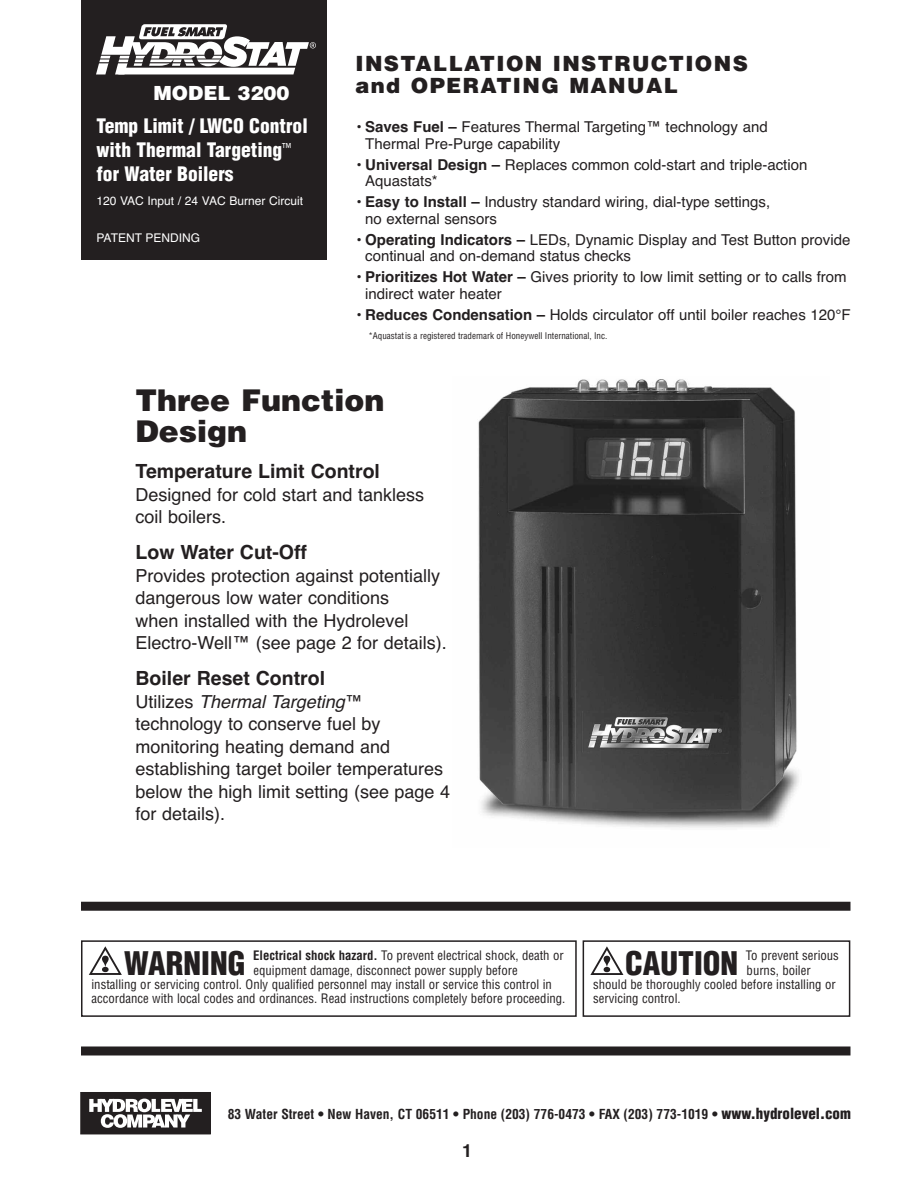
<style>
.page{position:relative;width:918px;height:1188px;background:#fff}
.page>*{position:absolute;margin:0;border:0;box-sizing:border-box;transform-origin:0 0}
.t1{font:900 condensed 31.65px "Helvetica";color:#231f20}
.t2{font:900 30px/31.5px "Helvetica";color:#231f20}
.t3{font:900 21px/22.5px "Helvetica";letter-spacing:.065em;color:#231f20}
.t4{font:900 condensed 19.5px/24px "Helvetica";color:#fff}
.t5{font:700 19.5px "Helvetica";color:#231f20}
.t6{font:900 19.5px "Helvetica";color:#fff}
.t7{font:18px/22.5px "Helvetica";color:#231f20}
.t8{font:700 18px "Helvetica";color:#231f20}
.t9{font:15px/16.5px "Helvetica";color:#231f20}
.t10{font:700 condensed 13.5px "Helvetica";color:#231f20}
.t11{font:condensed 12.75px "Helvetica";color:#231f20}
.t12{font:12px "Helvetica";color:#fff}
.t13{font:condensed 9px "Helvetica";color:#231f20}
.s1{font-weight:700}
.s2{font-weight:700;font-stretch:normal;font-size:24px;color:#fff}
.s3{font-style:italic}
.s4{font-weight:900;font-size:15px}
</style>
<div class="page">
<div style="left:81px;top:1092px;width:129px;height:42px;background:#231f20"></div>
<div style="left:80px;top:1092px;width:131px;height:42px;border:1px solid #231f20"></div>
<svg style="left:89px;top:1099px;width:113px;height:29px"></svg>
<div style="left:81px;top:1046px;width:769px;height:9px;background:#231f20"></div>
<div style="left:81px;top:0;width:246px;height:260px;background:#231f20"></div>
<svg style="left:96px;top:24px;width:220px;height:50px"></svg>
<div style="left:81px;top:940px;width:496px;height:77px;border:2px solid #231f20"></div>
<svg style="left:89px;top:946px;width:33px;height:29px"></svg>
<div style="left:583px;top:940px;width:267px;height:77px;border:2px solid #231f20"></div>
<svg style="left:590px;top:946px;width:34px;height:29px"></svg>
<div style="left:81px;top:902px;width:769px;height:9px;background:#231f20"></div>
<img style="left:478px;top:379px;width:321px;height:449px">
<h3 class="t6" style="left:154px;top:82px;width:138px">MODEL 3200</h3>
<h3 class="t4" style="left:96px;top:114px;width:213px">Temp Limit / LWCO Control with Thermal Targeting<sup>™ </sup>for Water Boilers</h3>
<p class="t12" style="left:96px;top:194px;width:208px">120 VAC Input / 24 VAC Burner Circuit</p>
<p class="t12" style="left:96px;top:231px;width:105px">PATENT PENDING</p>
<h3 class="t3" style="left:356px;top:52px;width:394px">INSTALLATION INSTRUCTIONS and OPERATING MANUAL</h3>
<p class="t9" style="left:365px;top:119px;width:404px;text-indent:-10px"><span class="s1">• Saves Fuel –</span> Features Thermal Targeting™ technology and<br>Thermal Pre-Purge capability</p>
<p class="t9" style="left:365px;top:156px;width:444px;text-indent:-10px"><span class="s1">• Universal Design –</span> Replaces common cold-start and triple-action<br>Aquastats*</p>
<p class="t9" style="left:365px;top:194px;width:407px;text-indent:-10px"><span class="s1">• Easy to Install –</span> Industry standard wiring, dial-type settings, no external sensors</p>
<p class="t9" style="left:365px;top:231px;width:487px;text-indent:-10px"><span class="s1">• Operating Indicators –</span> LEDs, Dynamic Display and Test Button provide continual and on-demand status checks</p>
<p class="t9" style="left:365px;top:269px;width:483px;text-indent:-10px"><span class="s1">• Prioritizes Hot Water –</span> Gives priority to low limit setting or to calls from indirect water heater</p>
<p class="t9" style="left:355px;top:306px;width:497px"><span class="s1">• Reduces Condensation –</span> Holds circulator off until boiler reaches 120°F</p>
<p class="t13" style="left:356px;top:331px;width:253px"><span class="s2">•</span> *Aquastatis a registered trademark of Honeywell International, Inc.</p>
<h2 class="t2" style="left:136px;top:385px;width:250px">Three Function<br>Design</h2>
<h3 class="t5" style="left:136px;top:460px;width:246px">Temperature Limit Control</h3>
<p class="t7" style="left:136px;top:483px;width:290px">Designed for cold start and tankless coil boilers.</p>
<h3 class="t5" style="left:136px;top:541px;width:173px">Low Water Cut-Off</h3>
<p class="t7" style="left:136px;top:564px;width:313px">Provides protection against potentially dangerous low water conditions<br>when installed with the Hydrolevel Electro-Well™ (see page 2 for details).</p>
<h3 class="t5" style="left:136px;top:667px;width:191px">Boiler Reset Control</h3>
<p class="t7" style="left:136px;top:690px;width:316px">U t i l i z e s <span class="s3">Thermal Targeting</span>™ technology to conserve fuel by monitoring heating demand and establishing target boiler temperatures below the high limit setting (see page 4 for details).</p>
<h1 class="t1" style="left:124px;top:945px;width:123px">WARNING</h1>
<p class="t11" style="left:253px;top:949px;width:312px"><span class="s1">Electrical shock hazard.</span> To prevent electrical shock, death or</p>
<p class="t11" style="left:253px;top:963px;width:266px">equipment damage, disconnect power supply before</p>
<p class="t11" style="left:91px;top:977px;width:462px">installing or servicing control. Only qualified personnel may install or service this control in</p>
<p class="t11" style="left:92px;top:991px;width:475px">accordance with local codes and ordinances. Read instructions completely before proceeding.</p>
<h1 class="t1" style="left:625px;top:945px;width:114px">CAUTION</h1>
<p class="t11" style="left:746px;top:949px;width:95px">To prevent serious</p>
<p class="t11" style="left:747px;top:963px;width:66px">burns, boiler</p>
<p class="t11" style="left:593px;top:977px;width:244px">should be thoroughly cooled before installing or</p>
<p class="t11" style="left:593px;top:991px;width:89px">servicing control.</p>
<p class="t10" style="left:228px;top:1107px;width:625px">83 Water Street • New Haven, CT 06511 • Phone (203) 776-0473 • FAX (203) 773-1019 • <span class="s4">www.hydrolevel.com</span></p>
<p class="t8" style="left:462px;top:1140px;width:12px">1</p>
</div>
